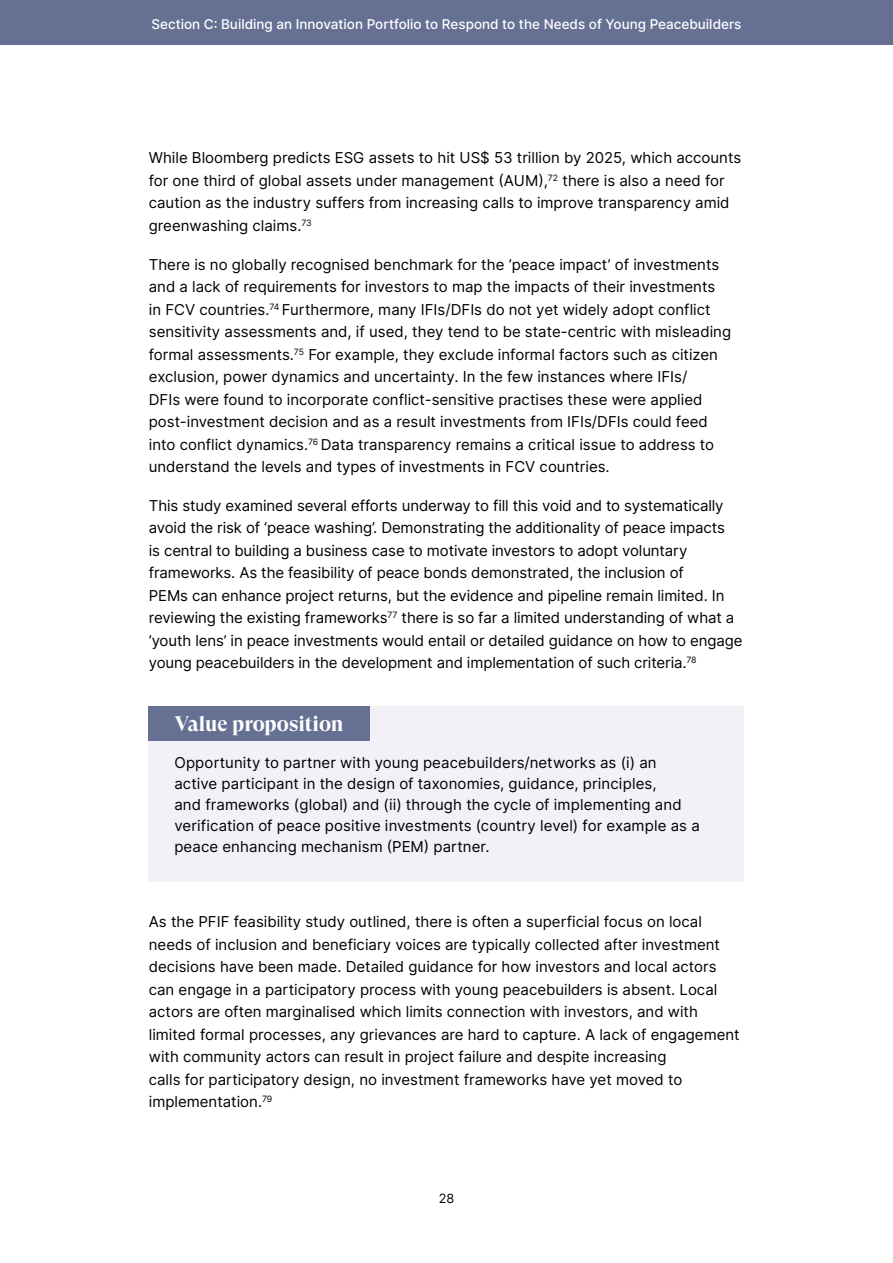
<style>
.page{position:relative;width:893px;height:1263px;background:#fff}
.page>*{position:absolute;margin:0;border:0;box-sizing:border-box;transform-origin:0 0}
.Faktaruta_rubrik_2{font:700 21px "GT Super Display";color:#fff}
.Brödtext{font:15px/22.5px "Inter";color:#000}
.Faktaruta_rubrik{font:15px/21px "Inter";letter-spacing:.01em;color:#000}
.t1{font:13.5px "Inter";color:#fff}
.t2{font:12.75px "Inter";color:#000}
</style>
<div class="page">
<div style="left:0;top:0;width:893px;height:45px;background:#657093"></div>
<div style="left:149px;top:706px;width:595px;height:175px;background:#f1f1f7"></div>
<div style="left:149px;top:706px;width:221px;height:34px;background:#657093"></div>
<p class="t1" style="left:151px;top:14px;width:592px">Section C: Building an Innovation Portfolio to Respond to the Needs of Young Peacebuilders</p>
<p class="Brödtext" style="left:149px;top:146px;width:594px">While Bloomberg predicts ESG assets to hit US$ 53 trillion by 2025, which accounts for one third of global assets under management (AUM),<sup>72</sup> there is also a need for caution as the industry suffers from increasing calls to improve transparency amid greenwashing claims.<sup>73</sup></p>
<p class="Brödtext" style="left:149px;top:252px;width:584px">There is no globally recognised benchmark for the ‘peace impact’ of investments and a lack of requirements for investors to map the impacts of their investments in FCV countries.<sup>74</sup> Furthermore, many IFIs/DFIs do not yet widely adopt conflict sensitivity assessments and, if used, they tend to be state-centric with misleading formal assessments.<sup>75</sup> For example, they exclude informal factors such as citizen exclusion, power dynamics and uncertainty. In the few instances where IFIs/<br>DFIs were found to incorporate conflict-sensitive practises these were applied post-investment decision and as a result investments from IFIs/DFIs could feed into conflict dynamics.<sup>76</sup> Data transparency remains a critical issue to address to understand the levels and types of investments in FCV countries.</p>
<p class="Brödtext" style="left:149px;top:494px;width:595px">This study examined several efforts underway to fill this void and to systematically avoid the risk of ‘peace washing’. Demonstrating the additionality of peace impacts<br>is central to building a business case to motivate investors to adopt voluntary frameworks. As the feasibility of peace bonds demonstrated, the inclusion of<br>PEMs can enhance project returns, but the evidence and pipeline remain limited. In reviewing the existing frameworks<sup>77</sup> there is so far a limited understanding of what a ‘youth lens’ in peace investments would entail or detailed guidance on how to engage young peacebuilders in the development and implementation of such criteria.<sup>78</sup></p>
<p class="Faktaruta_rubrik_2" style="left:174px;top:712px;width:171px">Value proposition</p>
<p class="Faktaruta_rubrik" style="left:174px;top:751px;width:527px">Opportunity to partner with young peacebuilders/networks as (i) an active participant in the design of taxonomies, guidance, principles,<br>and frameworks (global) and (ii) through the cycle of implementing and verification of peace positive investments (country level) for example as a peace enhancing mechanism (PEM) partner.</p>
<p class="Brödtext" style="left:149px;top:910px;width:592px">As the PFIF feasibility study outlined, there is often a superficial focus on local needs of inclusion and beneficiary voices are typically collected after investment decisions have been made. Detailed guidance for how investors and local actors can engage in a participatory process with young peacebuilders is absent. Local actors are often marginalised which limits connection with investors, and with limited formal processes, any grievances are hard to capture. A lack of engagement with community actors can result in project failure and despite increasing<br>calls for participatory design, no investment frameworks have yet moved to implementation.<sup>79</sup></p>
<p class="t2" style="left:439px;top:1189px;width:17px">28</p>
</div>
